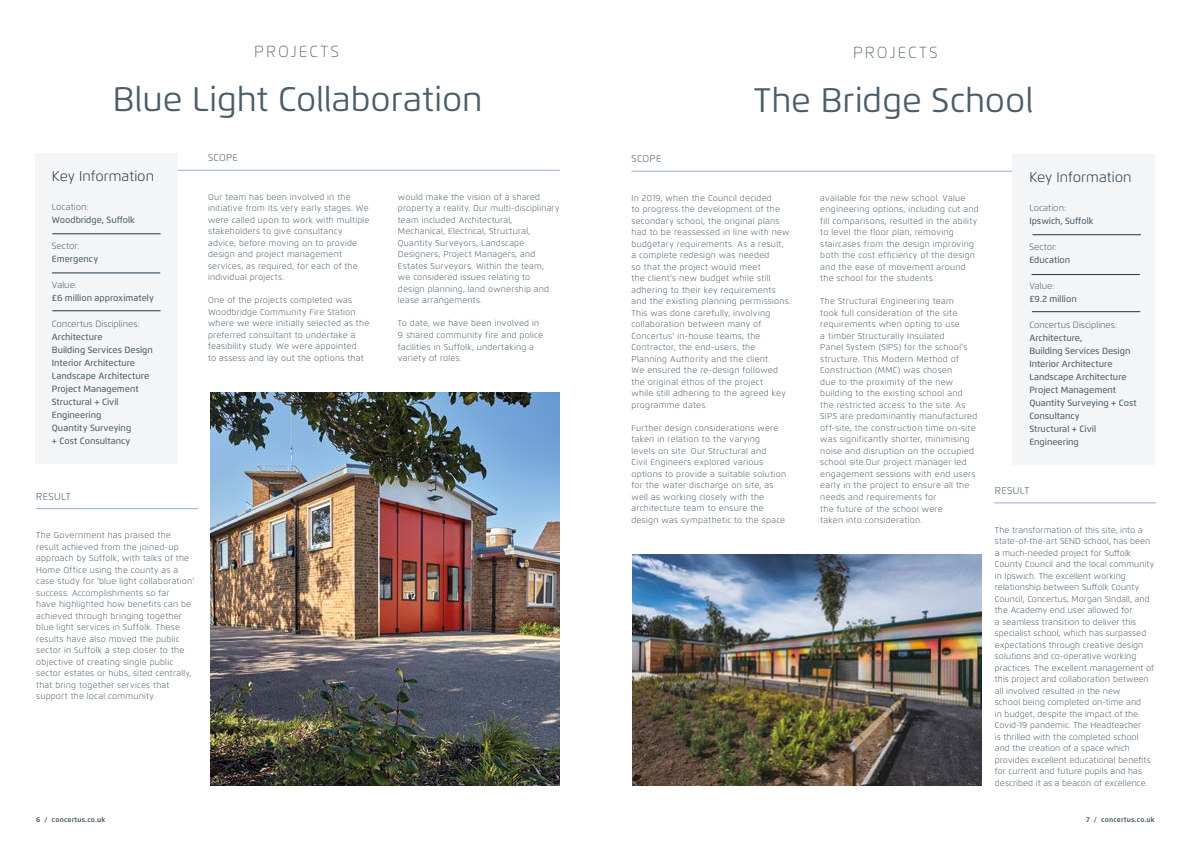
<style>
.page{position:relative;width:1191px;height:842px;background:#fff}
.page>*{position:absolute;margin:0;border:0;box-sizing:border-box;transform-origin:0 0}
.t1{font:34px "Flexo";color:#4b5d68}
.t2{font:100 16px "Flexo";letter-spacing:.13em;color:#4b5d68}
.t3{font:300 14px "Flexo";color:#233746}
.t4{font:300 10px "Flexo";letter-spacing:.03em;color:#4b5d68}
.t5{font:500 9px/13px "Flexo";color:#4b5d68}
.t6{font:300 9px "Flexo";color:#4b5d68}
.t7{font:300 8.5px/11.5px "Flexo";letter-spacing:.03em;color:#4b5d68}
.t8{font:300 8.5px/11.5px "Flexo";letter-spacing:.01em;color:#4b5d68}
.t9{font:700 7px "Flexo";letter-spacing:.03em;color:#4b5d68}
.s1{color:#8147ad}
</style>
<div class="page">
<img style="left:211px;top:392px;width:349px;height:393px">
<hr style="left:36px;top:508px;width:162px;height:1px;background:#99abd8">
<hr style="left:123px;top:170px;width:437px;height:1px;background:#99abd8">
<div style="left:35px;top:153px;width:143px;height:310px;background:#f3f5f6"></div>
<hr style="left:52px;top:273px;width:108px;height:1px;background:#233746">
<hr style="left:52px;top:234px;width:109px;height:1px;background:#233746">
<hr style="left:52px;top:310px;width:109px;height:1px;background:#233746">
<img style="left:632px;top:554px;width:349px;height:231px">
<hr style="left:994px;top:503px;width:162px;height:1px;background:#99abd8">
<hr style="left:631px;top:171px;width:523px;height:1px;background:#99abd8">
<div style="left:1012px;top:154px;width:143px;height:310px;background:#f3f5f6"></div>
<hr style="left:1031px;top:274px;width:108px;height:1px;background:#233746">
<hr style="left:1032px;top:234px;width:108px;height:1px;background:#233746">
<hr style="left:1031px;top:311px;width:109px;height:1px;background:#233746">
<h2 class="t2" style="left:254px;top:42px;width:86px">PROJECTS</h2>
<h1 class="t1" style="left:113px;top:79px;width:371px">Blue Light Collaboration</h1>
<h3 class="t3" style="left:52px;top:168px;width:104px">Key Information</h3>
<p class="t6" style="left:52px;top:202px;width:38px">Location:</p>
<p class="t5" style="left:52px;top:214px;width:85px">Woodbridge, Suffolk</p>
<p class="t6" style="left:52px;top:241px;width:29px">Sector:</p>
<p class="t5" style="left:52px;top:253px;width:48px">Emergency</p>
<p class="t6" style="left:52px;top:280px;width:27px">Value:</p>
<p class="t5" style="left:52px;top:292px;width:103px">£6 million approximately</p>
<p class="t6" style="left:52px;top:319px;width:89px">Concertus Disciplines:</p>
<p class="t5" style="left:52px;top:331px;width:103px">Architecture<br>Building Services Design<br>Interior Architecture<br>Landscape Architecture<br>Project Management<br>Structural + Civil<br>Engineering<br>Quantity Surveying<br>+ Cost Consultancy</p>
<p class="t4" style="left:208px;top:152px;width:31px">SCOPE</p>
<p class="t7" style="left:208px;top:191px;width:163px">Our team has been involved in the initiative from its very early stages. We were called upon to work with multiple stakeholders to give consultancy advice, before moving on to provide design and project management services, as required, for each of the individual projects.</p>
<p class="t7" style="left:208px;top:295px;width:163px">One of the projects completed was Woodbridge Community Fire Station where we were initially selected as the preferred consultant to undertake a feasibility study. We were appointed<br>to assess and lay out the options that</p>
<p class="t4" style="left:36px;top:490px;width:36px">RESULT</p>
<p class="t7" style="left:36px;top:530px;width:159px">The Government has praised the result achieved from the joined-up approach by Suffolk, with talks of the Home Office using the county as a case study for ‘blue light collaboration’ success. Accomplishments so far<br>have highlighted how benefits can be achieved through bringing together blue light services in Suffolk. These results have also moved the public sector in Suffolk a step closer to the objective of creating single public sector estates or hubs, sited centrally, that bring together services that support the local community.</p>
<p class="t7" style="left:398px;top:191px;width:163px">would make the vision of a shared property a reality. Our multi-disciplinary team included Architectural, Mechanical, Electrical, Structural, Quantity Surveyors, Landscape Designers, Project Managers, and Estates Surveyors. Within the team,<br>we considered issues relating to<br>design planning, land ownership and lease arrangements.</p>
<p class="t7" style="left:398px;top:318px;width:147px">To date, we have been involved in<br>9 shared community fire and police facilities in Suffolk, undertaking a variety of roles.</p>
<p class="t4" style="left:631px;top:153px;width:31px">SCOPE</p>
<h2 class="t2" style="left:853px;top:43px;width:86px">PROJECTS</h2>
<h1 class="t1" style="left:754px;top:79px;width:281px">The Bridge School</h1>
<p class="t7" style="left:631px;top:192px;width:161px">In 2019, when the Council decided<br>to progress the development of the secondary school, the original plans had to be reassessed in line with new budgetary requirements. As a result,<br>a complete redesign was needed<br>so that the project would meet<br>the client’s new budget while still adhering to their key requirements and the existing planning permissions.<br>This was done carefully, involving collaboration between many of Concertus’ in-house teams, the Contractor, the end-users, the Planning Authority and the client.<br>We ensured the re-design followed the original ethos of the project<br>while still adhering to the agreed key programme dates.</p>
<p class="t7" style="left:631px;top:422px;width:156px">Further design considerations were taken in relation to the varying<br>levels on site. Our Structural and<br>Civil Engineers explored various options to provide a suitable solution for the water discharge on site, as well as working closely with the architecture team to ensure the design was sympathetic to the space</p>
<p class="t7" style="left:820px;top:192px;width:160px">available for the new school. Value engineering options, including cut and fill comparisons, resulted in the ability to level the floor plan, removing staircases from the design improving both the cost efficiency of the design and the ease of movement around the school for the students.</p>
<p class="t7" style="left:820px;top:296px;width:159px">The Structural Engineering team<br>took full consideration of the site requirements when opting to use<br>a timber Structurally Insulated<br>Panel System (SIPS) for the school’s structure. This Modern Method of Construction (MMC) was chosen<br>due to the proximity of the new building to the existing school and the restricted access to the site. As SIPS are predominantly manufactured off-site, the construction time on-site was significantly shorter, minimising noise and disruption on the occupied school site.Our project manager led engagement sessions with end users early in the project to ensure all the needs and requirements for<br>the future of the school were<br>taken into consideration.</p>
<h3 class="t3" style="left:1029px;top:169px;width:104px">Key Information</h3>
<p class="t6" style="left:1029px;top:203px;width:38px">Location:</p>
<p class="t5" style="left:1029px;top:215px;width:66px">Ipswich, Suffolk</p>
<p class="t6" style="left:1029px;top:242px;width:29px">Sector:</p>
<p class="t5" style="left:1029px;top:254px;width:42px">Education</p>
<p class="t6" style="left:1029px;top:281px;width:27px">Value:</p>
<p class="t5" style="left:1029px;top:293px;width:49px">£9.2 million</p>
<p class="t6" style="left:1029px;top:320px;width:89px">Concertus Disciplines:</p>
<p class="t5" style="left:1029px;top:332px;width:109px">Architecture,<br>Building Services Design<br>Interior Architecture<br>Landscape Architecture<br>Project Management<br>Quantity Surveying + Cost<br>Consultancy<br>Structural + Civil<br>Engineering</p>
<p class="t4" style="left:995px;top:485px;width:36px">RESULT</p>
<p class="t8" style="left:995px;top:524px;width:161px">The transformation of this site, into a state-of-the-art SEND school, has been a much-needed project for Suffolk County Council and the local community in Ipswich. The excellent working relationship between Suffolk County Council, Concertus, Morgan Sindall, and the Academy end user allowed for<br>a seamless transition to deliver this specialist school, which has surpassed expectations through creative design solutions and co-operative working practices. The excellent management of this project and collaboration between all involved resulted in the new<br>school being completed on-time and<br>in budget, despite the impact of the Covid-19 pandemic. The Headteacher<br>is thrilled with the completed school and the creation of a space which provides excellent educational benefits for current and future pupils and has described it as a beacon of excellence.</p>
<p class="t9" style="left:36px;top:815px;width:71px">6 <span class="s1">/</span> concertus.co.uk</p>
<p class="t9" style="left:1086px;top:815px;width:70px">7 <span class="s1">/</span> concertus.co.uk</p>
</div>
